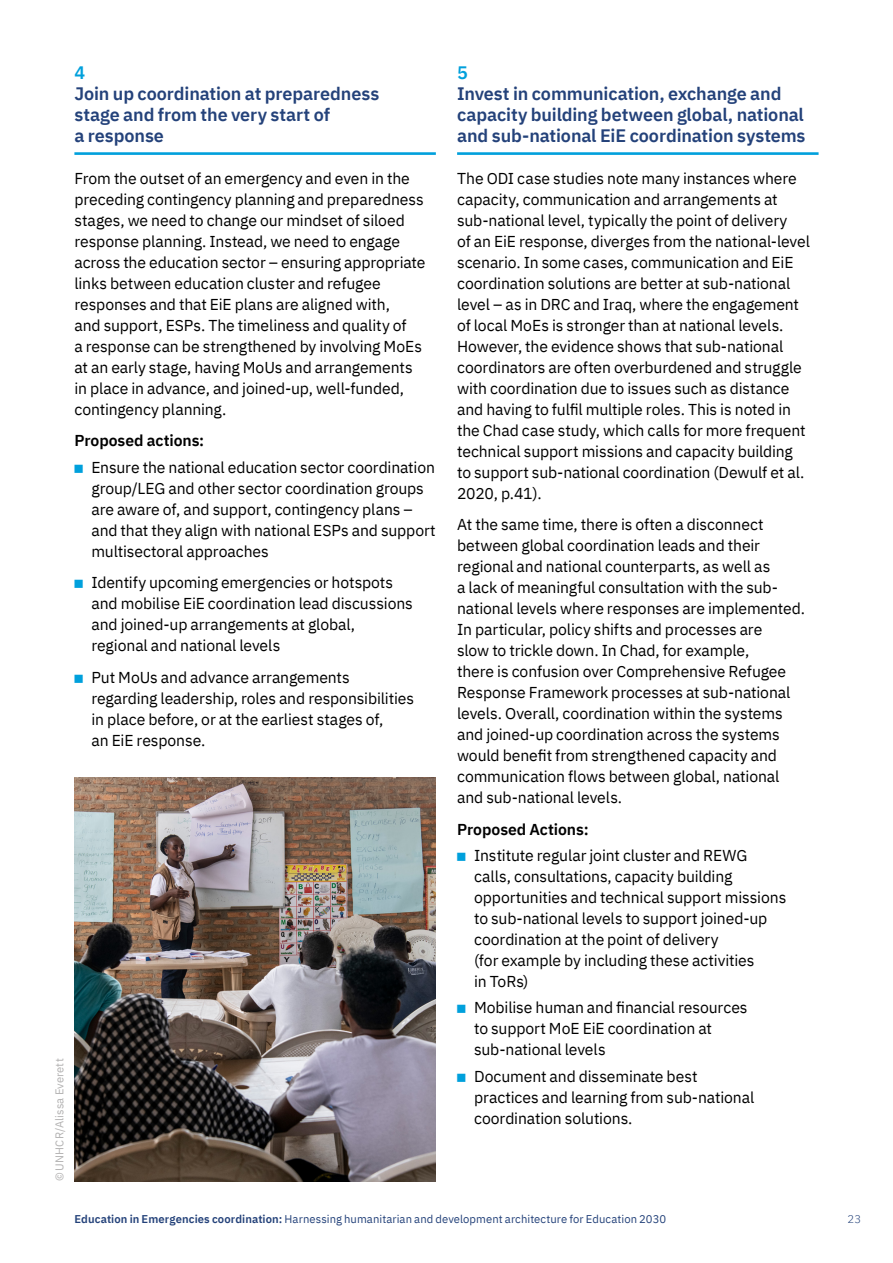
<style>
.page{position:relative;width:893px;height:1263px;background:#fff}
.page>*{position:absolute;margin:0;border:0;box-sizing:border-box;transform-origin:0 0}
.t1{font:600 18px/21px "IBM Plex Sans";letter-spacing:-.005em;color:#24427a}
.t2{font:600 18px "IBM Plex Sans";color:#00a0dc}
.t3{font:15.75px/21px "IBM Plex Sans";letter-spacing:-.005em;color:#000}
.t4{font:600 15.75px "IBM Plex Sans";letter-spacing:-.005em;color:#000}
.t5{font:11.25px "IBM Plex Sans";letter-spacing:.005em;color:#24427a}
.t6{font:11.25px "IBM Plex Sans";letter-spacing:.01em;color:#b3b2b2}
.t7{font:300 11.25px "IBM Plex Sans";color:#24427a}
.s1{color:#00a0dc}
.s2{font-weight:600}
</style>
<div class="page">
<hr style="left:74px;top:152px;width:362px;height:3px;background:#00a0dc">
<hr style="left:457px;top:152px;width:362px;height:3px;background:#00a0dc">
<img style="left:74px;top:777px;width:362px;height:404px">
<p class="t2" style="left:74px;top:58px;width:12px">4</p>
<p class="t1" style="left:74px;top:81px;width:306px">Join up coordination at preparedness stage and from the very start of<br>a response</p>
<p class="t3" style="left:74px;top:166px;width:353px">From the outset of an emergency and even in the preceding contingency planning and preparedness stages, we need to change our mindset of siloed response planning. Instead, we need to engage across the education sector – ensuring appropriate links between education cluster and refugee responses and that EiE plans are aligned with,<br>and support, ESPs. The timeliness and quality of<br>a response can be strengthened by involving MoEs at an early stage, having MoUs and arrangements in place in advance, and joined-up, well-funded, contingency planning.</p>
<p class="t4" style="left:74px;top:428px;width:131px">Proposed actions:</p>
<p class="t3" style="left:91px;top:455px;width:346px;text-indent:-18px"><span class="s1">■</span> Ensure the national education sector coordination group/LEG and other sector coordination groups are aware of, and support, contingency plans – and that they align with national ESPs and support multisectoral approaches</p>
<p class="t3" style="left:91px;top:571px;width:323px;text-indent:-18px"><span class="s1">■</span> Identify upcoming emergencies or hotspots and mobilise EiE coordination lead discussions and joined-up arrangements at global, regional and national levels</p>
<p class="t3" style="left:91px;top:665px;width:324px;text-indent:-18px"><span class="s1">■</span> Put MoUs and advance arrangements regarding leadership, roles and responsibilities in place before, or at the earliest stages of,<br>an EiE response.</p>
<p class="t6" style="left:51px;top:1181px;width:125px;rotate:-90deg">© UNHCR/Alissa Everett</p>
<p class="t2" style="left:457px;top:58px;width:12px">5</p>
<p class="t1" style="left:457px;top:81px;width:350px">Invest in communication, exchange and capacity building between global, national and sub-national EiE coordination systems</p>
<p class="t3" style="left:457px;top:166px;width:354px">The ODI case studies note many instances where capacity, communication and arrangements at sub-national level, typically the point of delivery<br>of an EiE response, diverges from the national-level scenario. In some cases, communication and EiE coordination solutions are better at sub-national level – as in DRC and Iraq, where the engagement of local MoEs is stronger than at national levels.<br>However, the evidence shows that sub-national coordinators are often overburdened and struggle with coordination due to issues such as distance and having to fulfil multiple roles. This is noted in the Chad case study, which calls for more frequent technical support missions and capacity building to support sub-national coordination (Dewulf et al.<br>2020, p.41).</p>
<p class="t3" style="left:457px;top:513px;width:350px">At the same time, there is often a disconnect between global coordination leads and their regional and national counterparts, as well as<br>a lack of meaningful consultation with the sub&shy;national levels where responses are implemented.<br>In particular, policy shifts and processes are<br>slow to trickle down. In Chad, for example,<br>there is confusion over Comprehensive Refugee Response Framework processes at sub-national levels. Overall, coordination within the systems and joined-up coordination across the systems would benefit from strengthened capacity and communication flows between global, national and sub-national levels.</p>
<p class="t4" style="left:457px;top:817px;width:133px">Proposed Actions:</p>
<p class="t3" style="left:474px;top:844px;width:314px;text-indent:-18px"><span class="s1">■</span> Institute regular joint cluster and REWG calls, consultations, capacity building opportunities and technical support missions to sub-national levels to support joined-up coordination at the point of delivery<br>(for example by including these activities<br>in ToRs)</p>
<p class="t3" style="left:474px;top:996px;width:275px;text-indent:-18px"><span class="s1">■</span> Mobilise human and financial resources to support MoE EiE coordination at sub-national levels</p>
<p class="t3" style="left:474px;top:1064px;width:282px;text-indent:-18px"><span class="s1">■</span> Document and disseminate best practices and learning from sub-national coordination solutions.</p>
<p class="t5" style="left:74px;top:1211px;width:593px"><span class="s2">Education in Emergencies coordination:</span> Harnessing humanitarian and development architecture for Education 2030</p>
<p class="t7" style="left:847px;top:1211px;width:15px">23</p>
</div>
